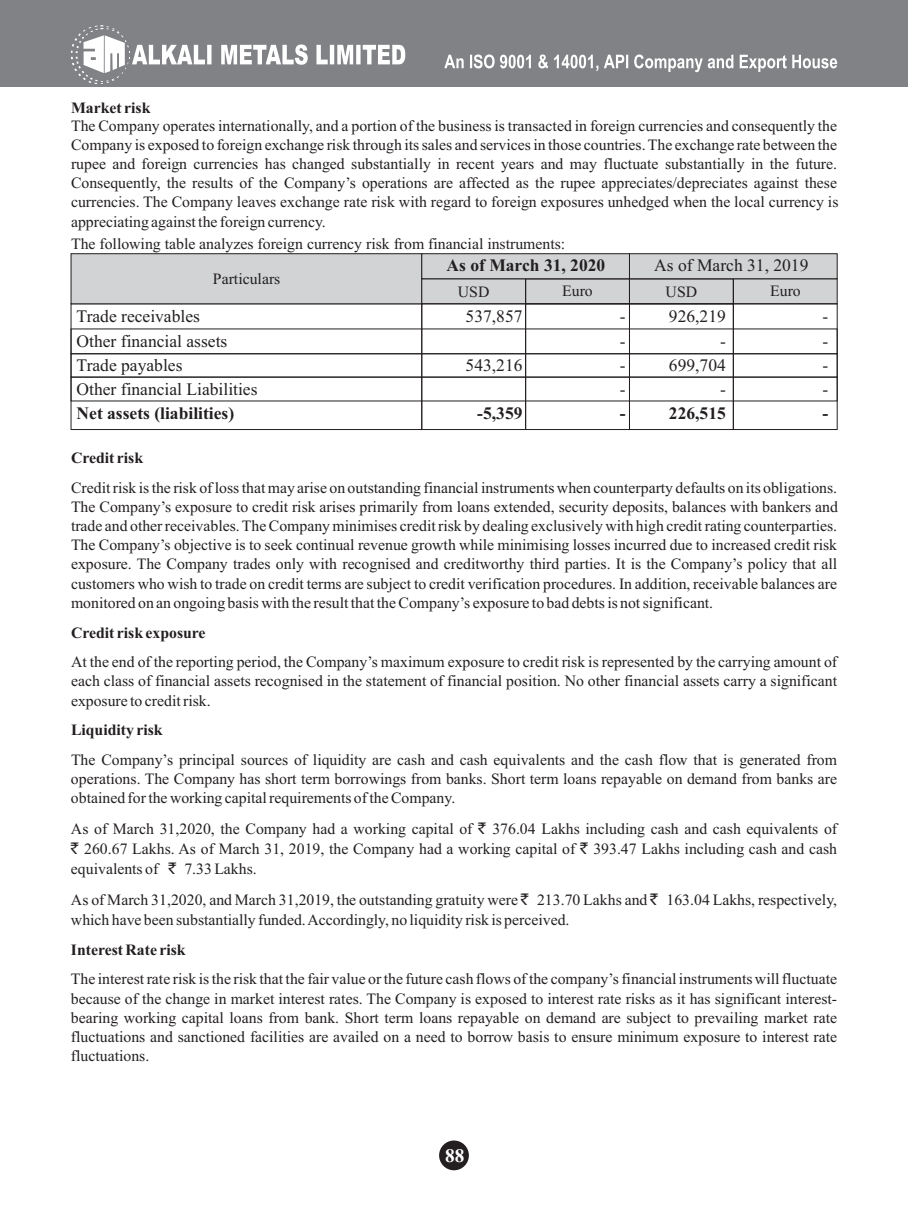
<style>
.page{position:relative;width:908px;height:1210px;background:#fff}
.page>*{position:absolute;margin:0;border:0;box-sizing:border-box;transform-origin:0 0}
.t1{font:700 19.25px "Times New Roman";color:#fff}
.t2{font:17.5px "Times New Roman";color:#231f20}
.t3{font:700 17.5px "Times New Roman";color:#231f20}
.t4{font:15.75px/19.2px "Times New Roman";color:#231f20;text-align:justify}
.t5{font:700 15.75px "Times New Roman";color:#231f20}
.s1{font-family:"Rupee Foradian"}
</style>
<div class="page">
<div style="left:71px;top:303px;width:351px;height:127px;border:1px solid #231f20"></div>
<div style="left:71px;top:253px;width:351px;height:51px;background:#d1d3d4;border:1px solid #231f20"></div>
<div style="left:421px;top:278px;width:105px;height:26px;background:#d1d3d4"></div>
<div style="left:525px;top:278px;width:104px;height:26px;background:#d1d3d4"></div>
<div style="left:732px;top:278px;width:105px;height:26px;background:#d1d3d4"></div>
<div style="left:628px;top:278px;width:105px;height:26px;background:#d1d3d4"></div>
<div style="left:421px;top:253px;width:208px;height:26px;background:#d1d3d4;border:1px solid #231f20"></div>
<div style="left:628px;top:253px;width:209px;height:26px;background:#d1d3d4;border:1px solid #231f20"></div>
<div style="left:421px;top:303px;width:105px;height:127px;border:1px solid #231f20"></div>
<div style="left:525px;top:303px;width:104px;height:127px;border:1px solid #231f20"></div>
<div style="left:732px;top:303px;width:105px;height:127px;border:1px solid #231f20"></div>
<div style="left:628px;top:303px;width:105px;height:127px;border:1px solid #231f20"></div>
<div style="left:71px;top:377px;width:766px;height:24px;border:1px solid #231f20"></div>
<div style="left:0;top:0;width:907px;height:86px;background:#808285"></div>
<svg style="left:444px;top:54px;width:392px;height:18px"></svg>
<svg style="left:71px;top:25px;width:334px;height:59px"></svg>
<div style="left:439px;top:1140px;width:29px;height:30px;background:#231f20;border-radius:50%"></div>
<div style="left:71px;top:328px;width:766px;height:26px;border:1px solid #231f20"></div>
<p class="t5" style="left:71px;top:103px;width:81px">Market risk</p>
<p class="t4" style="left:71px;top:117px;width:768px">The Company operates internationally, and a portion of the business is transacted in foreign currencies and consequently the Company is exposed to foreign exchange risk through its sales and services in those countries. The exchange rate between the rupee and foreign currencies has changed substantially in recent years and may fluctuate substantially in the future.<br>Consequently, the results of the Company’s operations are affected as the rupee appreciates/depreciates against these currencies. The Company leaves exchange rate risk with regard to foreign exposures unhedged when the local currency is appreciating against the foreign currency.</p>
<p class="t4" style="left:71px;top:236px;width:495px">The following table analyzes foreign currency risk from financial instruments:</p>
<p class="t3" style="left:446px;top:259px;width:160px">As of March 31, 2020</p>
<p class="t2" style="left:654px;top:258px;width:156px">As of March 31, 2019</p>
<p class="t2" style="left:77px;top:310px;width:125px">Trade receivables</p>
<p class="t2" style="left:465px;top:310px;width:58px">537,857</p>
<p class="t2" style="left:619px;top:310px;width:7px">-</p>
<p class="t2" style="left:668px;top:310px;width:58px">926,219</p>
<p class="t2" style="left:822px;top:310px;width:7px">-</p>
<p class="t2" style="left:77px;top:334px;width:152px">Other financial assets</p>
<p class="t2" style="left:619px;top:334px;width:7px">-</p>
<p class="t2" style="left:719px;top:334px;width:7px">-</p>
<p class="t2" style="left:822px;top:334px;width:7px">-</p>
<p class="t2" style="left:77px;top:359px;width:107px">Trade payables</p>
<p class="t2" style="left:465px;top:359px;width:58px">543,216</p>
<p class="t2" style="left:619px;top:359px;width:7px">-</p>
<p class="t2" style="left:668px;top:359px;width:58px">699,704</p>
<p class="t2" style="left:822px;top:359px;width:7px">-</p>
<p class="t2" style="left:77px;top:383px;width:182px">Other financial Liabilities</p>
<p class="t2" style="left:619px;top:383px;width:7px">-</p>
<p class="t2" style="left:719px;top:383px;width:7px">-</p>
<p class="t2" style="left:822px;top:383px;width:7px">-</p>
<p class="t3" style="left:77px;top:407px;width:159px">Net assets (liabilities)</p>
<p class="t3" style="left:477px;top:407px;width:47px">-5,359</p>
<p class="t3" style="left:619px;top:407px;width:7px">-</p>
<p class="t3" style="left:668px;top:407px;width:58px">226,515</p>
<p class="t3" style="left:822px;top:407px;width:7px">-</p>
<p class="t4" style="left:213px;top:271px;width:69px">Particulars</p>
<p class="t4" style="left:458px;top:283px;width:33px">USD</p>
<p class="t4" style="left:562px;top:283px;width:32px">Euro</p>
<p class="t4" style="left:665px;top:283px;width:33px">USD</p>
<p class="t4" style="left:770px;top:283px;width:32px">Euro</p>
<p class="t5" style="left:71px;top:452px;width:74px">Credit risk</p>
<p class="t4" style="left:71px;top:479px;width:768px">Credit risk is the risk of loss that may arise on outstanding financial instruments when counterparty defaults on its obligations.<br>The Company’s exposure to credit risk arises primarily from loans extended, security deposits, balances with bankers and trade and other receivables. The Company minimises credit risk by dealing exclusively with high credit rating counterparties.<br>The Company’s objective is to seek continual revenue growth while minimising losses incurred due to increased credit risk exposure. The Company trades only with recognised and creditworthy third parties. It is the Company’s policy that all customers who wish to trade on credit terms are subject to credit verification procedures. In addition, receivable balances are monitored on an ongoing basis with the result that the Company’s exposure to bad debts is not significant.</p>
<p class="t5" style="left:71px;top:627px;width:136px">Credit risk exposure</p>
<p class="t4" style="left:71px;top:654px;width:767px">At the end of the reporting period, the Company’s maximum exposure to credit risk is represented by the carrying amount of each class of financial assets recognised in the statement of financial position. No other financial assets carry a significant exposure to credit risk.</p>
<p class="t5" style="left:71px;top:724px;width:93px">Liquidity risk</p>
<p class="t4" style="left:71px;top:751px;width:767px">The Company’s principal sources of liquidity are cash and cash equivalents and the cash flow that is generated from operations. The Company has short term borrowings from banks. Short term loans repayable on demand from banks are obtained for the working capital requirements of the Company.</p>
<p class="t4" style="left:71px;top:820px;width:767px;line-height:20.1px">As of March 31,2020, the Company had a working capital of <span class="s1">`</span> 76.04 Lakhs including cash and cash equivalents of <span class="s1">`</span> 260.67 Lakhs. As of March 31, 2019, the Company had a working capital of <span class="s1">`</span> 393.47 Lakhs including cash and cash equivalents of <span class="s1">`</span> 7.33 Lakhs.</p>
<p class="t4" style="left:71px;top:892px;width:767px">As of March 31,2020, and March 31,2019, the outstanding gratuity were <span class="s1">`</span> 213.70 Lakhs and <span class="s1">`</span> 163.04 Lakhs, respectively, which have been substantially funded. Accordingly, no liquidity risk is perceived.</p>
<p class="t5" style="left:71px;top:944px;width:116px">Interest Rate risk</p>
<p class="t4" style="left:71px;top:971px;width:767px">The interest rate risk is the risk that the fair value or the future cash flows of the company’s financial instruments will fluctuate because of the change in market interest rates. The Company is exposed to interest rate risks as it has significant interest&shy;bearing working capital loans from bank. Short term loans repayable on demand are subject to prevailing market rate fluctuations and sanctioned facilities are availed on a need to borrow basis to ensure minimum exposure to interest rate fluctuations.</p>
<p class="t4" style="left:492px;top:820px;width:9px">3</p>
<p class="t1" style="left:445px;top:1149px;width:21px">88</p>
</div>
